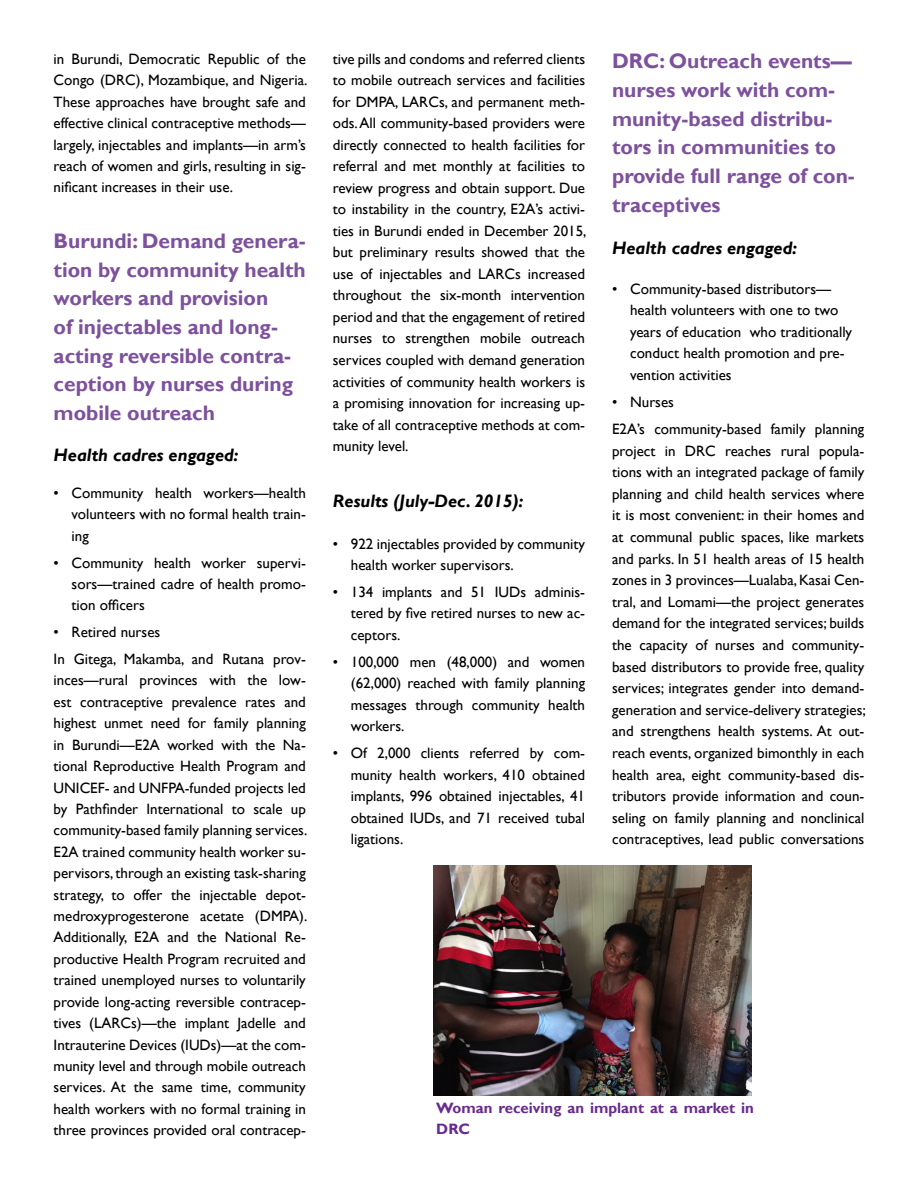
<style>
.page{position:relative;width:918px;height:1188px;background:#fff}
.page>*{position:absolute;margin:0;border:0;box-sizing:border-box;transform-origin:0 0}
.t1{font:700 21px/28.7px "Gill Sans";color:#7d519d}
.t2{font:italic 700 18px "Gill Sans";color:#000}
.t3{font:15px/21.5px "Gill Sans";color:#000;text-align:justify}
.t4{font:700 15px/21px "Gill Sans";color:#682b8d}
</style>
<div class="page">
<img style="left:434px;top:866px;width:318px;height:230px">
<p class="t3" style="left:54px;top:48px;width:255px">in Burundi, Democratic Republic of the Congo (DRC), Mozambique, and Nigeria.<br>These approaches have brought safe and effective clinical contraceptive methods— largely, injectables and implants—in arm’s reach of women and girls, resulting in sig&shy;nificant increases in their use.</p>
<h1 class="t1" style="left:54px;top:227px;width:254px">Burundi: Demand genera&shy;tion by community health workers and provision<br>of injectables and long&shy;acting reversible contra&shy;ception by nurses during mobile outreach</h1>
<p class="t2" style="left:54px;top:445px;width:187px">Health cadres engaged:</p>
<p class="t3" style="left:72px;top:482px;width:236px;text-indent:-18px">• Community health workers—health volunteers with no formal health train&shy;ing</p>
<p class="t3" style="left:72px;top:552px;width:236px;text-indent:-18px">• Community health worker supervi&shy;sors—trained cadre of health promo&shy;tion officers</p>
<p class="t3" style="left:54px;top:619px;width:254px;line-height:26.8px">• Retired nurses<br>In Gitega, Makamba, and Rutana prov-</p>
<p class="t3" style="left:54px;top:670px;width:255px">inces—rural provinces with the low&shy;est contraceptive prevalence rates and highest unmet need for family planning in Burundi—E2A worked with the Na&shy;tional Reproductive Health Program and UNICEF- and UNFPA-funded projects led by Pathfinder International to scale up community-based family planning services.<br>E2A trained community health worker su&shy;pervisors, through an existing task-sharing strategy, to offer the injectable depot&shy;medroxyprogesterone acetate (DMPA).<br>Additionally, E2A and the National Re&shy;productive Health Program recruited and trained unemployed nurses to voluntarily provide long-acting reversible contracep&shy;tives (LARCs)—the implant Jadelle and Intrauterine Devices (IUDs)—at the com&shy;munity level and through mobile outreach services. At the same time, community health workers with no formal training in three provinces provided oral contracep-</p>
<p class="t3" style="left:333px;top:48px;width:255px">tive pills and condoms and referred clients to mobile outreach services and facilities for DMPA, LARCs, and permanent meth&shy;ods. All community-based providers were directly connected to health facilities for referral and met monthly at facilities to review progress and obtain support. Due to instability in the country, E2A’s activi&shy;ties in Burundi ended in December 2015, but preliminary results showed that the use of injectables and LARCs increased throughout the six-month intervention period and that the engagement of retired nurses to strengthen mobile outreach services coupled with demand generation activities of community health workers is a promising innovation for increasing up&shy;take of all contraceptive methods at com&shy;munity level.</p>
<p class="t2" style="left:333px;top:490px;width:192px">Results (July-Dec. 2015):</p>
<p class="t3" style="left:351px;top:533px;width:236px;text-indent:-18px">• 922 injectables provided by community health worker supervisors.</p>
<p class="t3" style="left:351px;top:581px;width:236px;text-indent:-18px">• 134 implants and 51 IUDs adminis&shy;tered by five retired nurses to new ac&shy;ceptors.</p>
<p class="t3" style="left:351px;top:651px;width:236px;text-indent:-18px">• 100,000 men (48,000) and women (62,000) reached with family planning messages through community health workers.</p>
<p class="t3" style="left:351px;top:743px;width:236px;text-indent:-18px">• Of 2,000 clients referred by com&shy;munity health workers, 410 obtained implants, 996 obtained injectables, 41 obtained IUDs, and 71 received tubal ligations.</p>
<h1 class="t1" style="left:612px;top:47px;width:244px">DRC: Outreach events— nurses work with com&shy;munity-based distribu&shy;tors in communities to provide full range of con&shy;traceptives</h1>
<p class="t2" style="left:612px;top:237px;width:187px">Health cadres engaged:</p>
<p class="t3" style="left:630px;top:278px;width:224px;text-align:left;text-indent:-18px">• Community-based distributors— health volunteers with one to two years of education who traditionally conduct health promotion and pre&shy;vention activities</p>
<p class="t3" style="left:612px;top:389px;width:254px;line-height:27px">• Nurses<br>E2A’s community-based family planning</p>
<p class="t3" style="left:612px;top:440px;width:255px">project in DRC reaches rural popula&shy;tions with an integrated package of family planning and child health services where it is most convenient: in their homes and at communal public spaces, like markets and parks. In 51 health areas of 15 health zones in 3 provinces—Lualaba, Kasai Cen&shy;tral, and Lomami—the project generates demand for the integrated services; builds the capacity of nurses and community&shy;based distributors to provide free, quality services; integrates gender into demand&shy;generation and service-delivery strategies; and strengthens health systems. At out&shy;reach events, organized bimonthly in each health area, eight community-based dis&shy;tributors provide information and coun&shy;seling on family planning and nonclinical contraceptives, lead public conversations</p>
<p class="t4" style="left:436px;top:1098px;width:319px">Woman receiving an implant at a market in<br>DRC</p>
</div>
